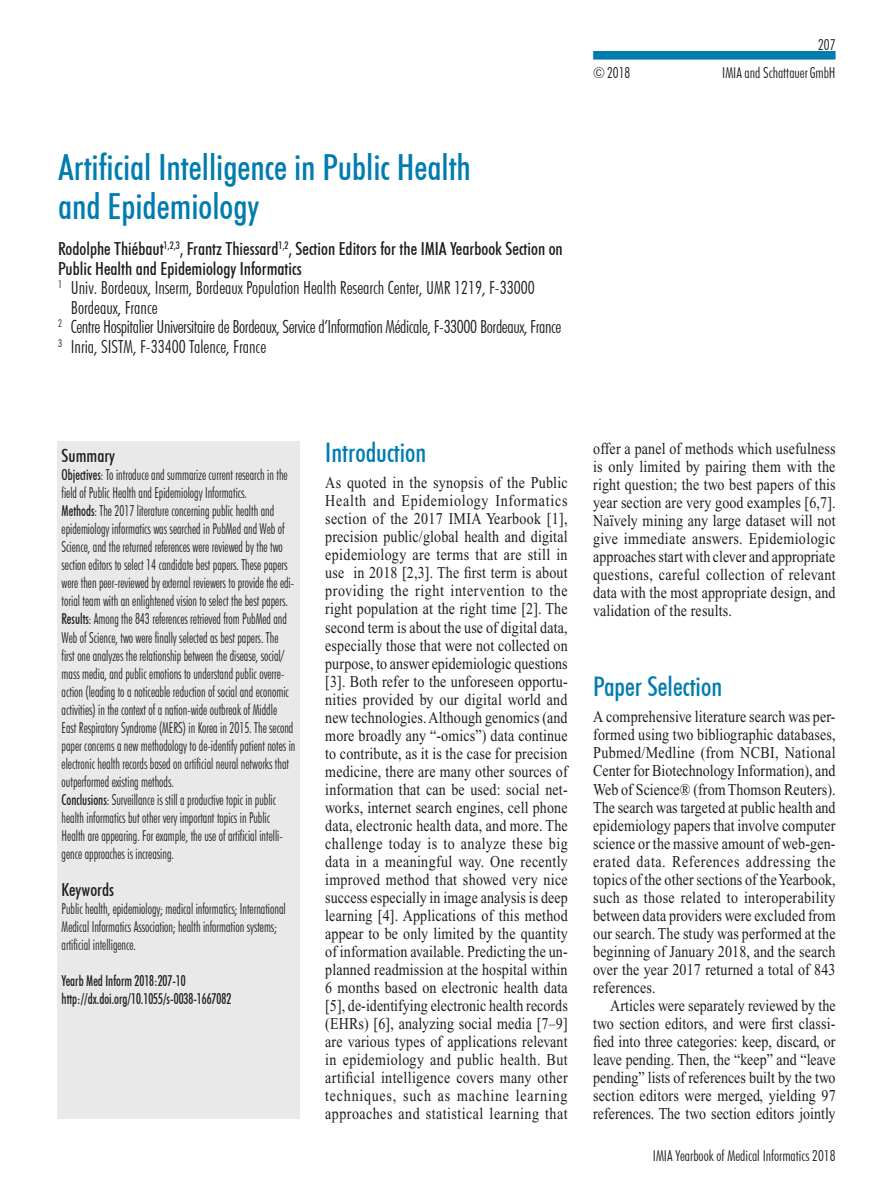
<style>
.page{position:relative;width:893px;height:1191px;background:#fff}
.page>*{position:absolute;margin:0;border:0;box-sizing:border-box;transform-origin:0 0}
.t1{font:500 condensed 36px/39px "Futura BT";color:#007cb0}
.t2{font:500 condensed 27px "Futura BT";color:#007cb0}
.t3{font:500 condensed 18px "Futura BT";color:#1d1d1b}
.t4{font:300 condensed 18px "Futura BT";color:#1d1d1b}
.t5{font:300 condensed 18px "Futura BT";letter-spacing:-.02em;color:#1d1d1b}
.t6{font:16.5px/18px "Times";letter-spacing:.01em;color:#1d1d1b;text-align:justify;scale:.85 1}
.t7{font:300 condensed 15px/18px "Futura BT";color:#1d1d1b;scale:.85 1}
.t8{font:300 condensed 15px "Futura BT";color:#1d1d1b}
.t9{font:500 condensed 15px/18px "Futura BT";color:#1d1d1b;scale:.85 1}
.s1{font-weight:500}
</style>
<div class="page">
<div style="left:593px;top:51px;width:243px;height:9px;background:#007cb0"></div>
<div style="left:57px;top:441px;width:243px;height:677px;background:#e9e9e9"></div>
<h1 class="t1" style="left:58px;top:148px;width:414px">Artificial Intelligence in Public Health and Epidemiology</h1>
<p class="t3" style="left:58px;top:238px;width:506px">Rodolphe Thiébaut<sup>1,2,3</sup>, Frantz Thiessard<sup>1,2</sup>, Section Editors for the IMIA Yearbook Section on</p>
<p class="t3" style="left:58px;top:257px;width:245px">Public Health and Epidemiology Informatics</p>
<p class="t4" style="left:58px;top:277px;width:478px"><sup>1</sup> Univ. Bordeaux, Inserm, Bordeaux Population Health Research Center, UMR 1219, F-33000</p>
<p class="t4" style="left:71px;top:296px;width:88px">Bordeaux, France</p>
<p class="t5" style="left:58px;top:316px;width:505px"><sup>2</sup> Centre Hospitalier Universitaire de Bordeaux, Service d’Information Médicale, F-33000 Bordeaux, France</p>
<p class="t4" style="left:58px;top:335px;width:210px"><sup>3</sup> Inria, SISTM, F-33400 Talence, France</p>
<p class="t8" style="left:818px;top:35px;width:19px">207</p>
<p class="t8" style="left:593px;top:63px;width:39px">©2018</p>
<p class="t8" style="left:722px;top:63px;width:115px">IMIA and SchattauerGmbH</p>
<p class="t3" style="left:62px;top:445px;width:55px">Summary</p>
<p class="t7" style="left:62px;top:466px;width:277px"><span class="s1">Objectives</span>: To introduce and summarize current research in the field of Public Health and Epidemiology Informatics.<br><span class="s1">Methods</span>: The 2017 literature concerning public health and epidemiology informatics was searched in PubMed and Web of Science, and the returned references were reviewed by the two section editors to select 14 candidate best papers. These papers were then peer-reviewed by external reviewers to provide the edi&shy;torial team with an enlightened vision to select the best papers.<br><span class="s1">Results</span>: Among the 843 references retrieved from PubMed and Web of Science, two were finally selected as best papers. The<br>first one analyzes the relationship between the disease, social/ mass media, and public emotions to understand public overre&shy;action (leading to a noticeable reduction of social and economic activities) in the context of a nation-wide outbreak of Middle East Respiratory Syndrome (MERS) in Korea in 2015. The second paper concerns a new methodology to de-identify patient notes in electronic health records based on artificial neural networks that outperformed existing methods.<br><span class="s1">Conclusions</span>: Surveillance is still a productive topic in public health informatics but other very important topics in Public Health are appearing. For example, the use of artificial intelli&shy;gence approaches is increasing.</p>
<p class="t3" style="left:62px;top:878px;width:54px">Keywords</p>
<p class="t7" style="left:62px;top:899px;width:265px">Public health, epidemiology; medical informatics; International<br>Medical Informatics Association; health information systems; artificial intelligence.</p>
<p class="t9" style="left:62px;top:971px;width:201px">Yearb Med Inform 2018:207-10 http://dx.doi.org/10.1055/s-0038-1667082</p>
<h2 class="t2" style="left:325px;top:436px;width:103px">Introduction</h2>
<p class="t6" style="left:325px;top:474px;width:287px">As quoted in the synopsis of the Public Health and Epidemiology Informatics section of the 2017 IMIA Yearbook [1], precision public/global health and digital epidemiology are terms that are still in use in 2018 [2,3]. The first term is about providing the right intervention to the right population at the right time [2]. The second term is about the use of digital data, especially those that were not collected on purpose, to answer epidemiologic questions [3]. Both refer to the unforeseen opportu&shy;nities provided by our digital world and new technologies. Although genomics (and more broadly any “-omics”) data continue to contribute, as it is the case for precision medicine, there are many other sources of information that can be used: social net&shy;works, internet search engines, cell phone data, electronic health data, and more. The challenge today is to analyze these big data in a meaningful way. One recently improved method that showed very nice success especially in image analysis is deep learning [4]. Applications of this method appear to be only limited by the quantity of information available. Predicting the un&shy;planned readmission at the hospital within 6 months based on electronic health data [5], de-identifying electronic health records (EHRs) [6], analyzing social media [7–9] are various types of applications relevant in epidemiology and public health. But artificial intelligence covers many other techniques, such as machine learning approaches and statistical learning that</p>
<p class="t6" style="left:593px;top:440px;width:287px">offer a panel of methods which usefulness is only limited by pairing them with the right question; the two best papers of this year section are very good examples [6,7].<br>Naïvely mining any large dataset will not give immediate answers. Epidemiologic approaches start with clever and appropriate questions, careful collection of relevant data with the most appropriate design, and validation of the results.</p>
<h2 class="t2" style="left:593px;top:670px;width:130px">Paper Selection</h2>
<p class="t6" style="left:593px;top:708px;width:287px">A comprehensive literature search was per&shy;formed using two bibliographic databases, Pubmed/Medline (from NCBI, National Center for Biotechnology Information), and Web of Science® (from Thomson Reuters).<br>The search was targeted at public health and epidemiology papers that involve computer science or the massive amount of web-gen&shy;erated data. References addressing the topics of the other sections of the Yearbook, such as those related to interoperability between data providers were excluded from our search. The study was performed at the beginning of January 2018, and the search over the year 2017 returned a total of 843 references.</p>
<p class="t6" style="left:593px;top:996px;width:287px;text-indent:17px">Articles were separately reviewed by the two section editors, and were first classi&shy;fied into three categories: keep, discard, or leave pending. Then, the “keep” and “leave pending” lists of references built by the two section editors were merged, yielding 97 references. The two section editors jointly</p>
<p class="t8" style="left:653px;top:1146px;width:184px">IMIA Yearbook of Medical Informatics 2018</p>
</div>
